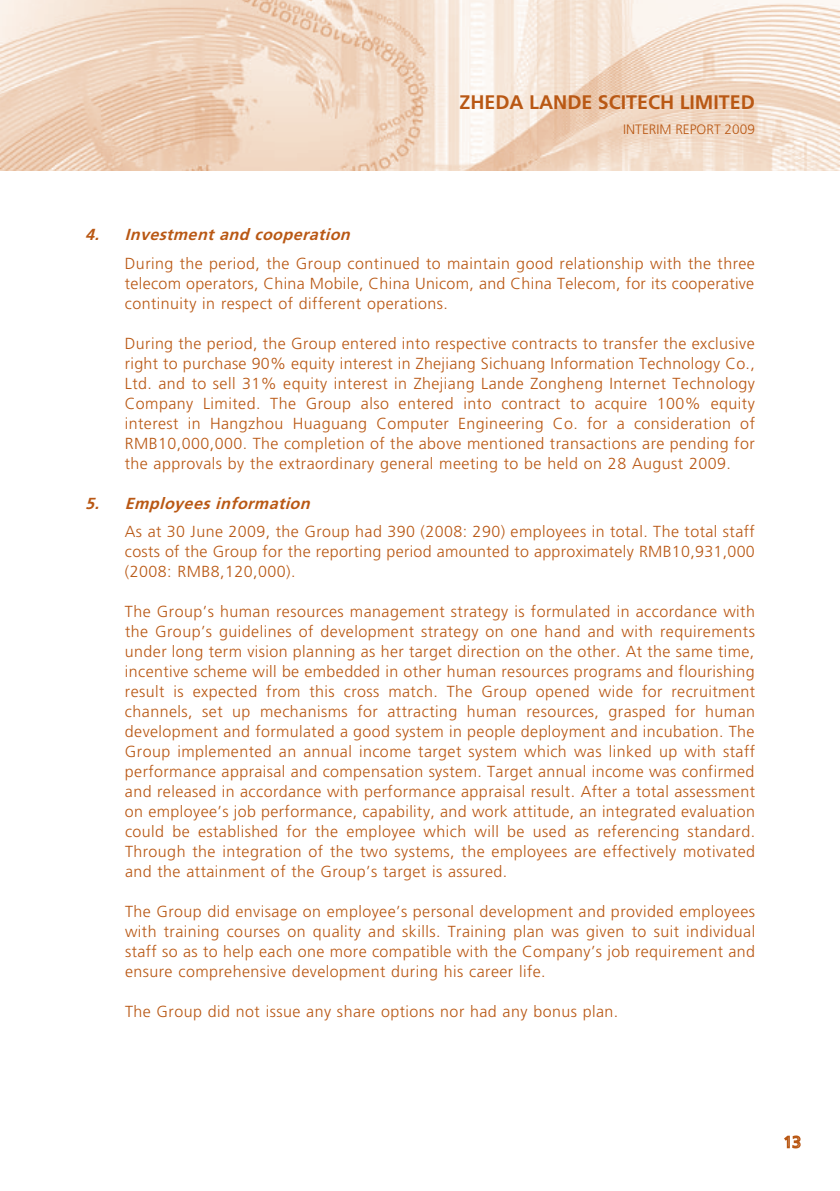
<style>
.page{position:relative;width:840px;height:1191px;background:#fff}
.page>*{position:absolute;margin:0;border:0;box-sizing:border-box;transform-origin:0 0}
.t1{font:700 19.6px "Frutiger LT Std";color:#b95814}
.t2{font:300 16px/20px "Frutiger LT Std";letter-spacing:.03em;color:#b95814;text-align:justify}
.t3{font:italic 700 16px "Frutiger LT Std";color:#b95814}
.t4{font:300 13.6px "Frutiger LT Std";color:#b95814}
</style>
<div class="page">
<img style="left:0;top:0;width:839px;height:170px">
<svg style="left:784px;top:1135px;width:16px;height:14px"></svg>
<p class="t1" style="left:459px;top:91px;width:297px">ZHEDA LANDE SCITECH LIMITED</p>
<p class="t4" style="left:622px;top:122px;width:133px">INTERIM REPORT 2009</p>
<p class="t3" style="left:85px;top:225px;width:271px">4.Investmentand cooperation</p>
<p class="t2" style="left:125px;top:253px;width:631px">During the period, the Group continued to maintain good relationship with the three telecom operators, China Mobile, China Unicom, and China Telecom, for its cooperative continuity in respect of different operations.</p>
<p class="t2" style="left:125px;top:333px;width:631px">During the period, the Group entered into respective contracts to transfer the exclusive right to purchase 90% equity interest in Zhejiang Sichuang Information Technology Co., Ltd. and to sell 31% equity interest in Zhejiang Lande Zongheng Internet Technology Company Limited. The Group also entered into contract to acquire 100% equity interest in Hangzhou Huaguang Computer Engineering Co. for a consideration of RMB10,000,000. The completion of the above mentioned transactions are pending for the approvals by the extraordinary general meeting to be held on 28 August 2009.</p>
<p class="t3" style="left:85px;top:494px;width:231px">5.Employeesinformation</p>
<p class="t2" style="left:125px;top:522px;width:631px">As at 30 June 2009, the Group had 390 (2008: 290) employees in total. The total staff costs of the Group for the reporting period amounted to approximately RMB10,931,000 (2008: RMB8,120,000).</p>
<p class="t2" style="left:125px;top:602px;width:631px">The Group’s human resources management strategy is formulated in accordance with the Group’s guidelines of development strategy on one hand and with requirements under long term vision planning as her target direction on the other. At the same time, incentive scheme will be embedded in other human resources programs and flourishing result is expected from this cross match. The Group opened wide for recruitment channels, set up mechanisms for attracting human resources, grasped for human development and formulated a good system in people deployment and incubation. The Group implemented an annual income target system which was linked up with staff performance appraisal and compensation system. Target annual income was confirmed and released in accordance with performance appraisal result. After a total assessment on employee’s job performance, capability, and work attitude, an integrated evaluation could be established for the employee which will be used as referencing standard.<br>Through the integration of the two systems, the employees are effectively motivated and the attainment of the Group’s target is assured.</p>
<p class="t2" style="left:125px;top:902px;width:631px">The Group did envisage on employee’s personal development and provided employees with training courses on quality and skills. Training plan was given to suit individual staff so as to help each one more compatible with the Company’s job requirement and ensure comprehensive development during his career life.</p>
<p class="t2" style="left:125px;top:1002px;width:494px">The Group did not issue any share options nor had any bonus plan.</p>
</div>
